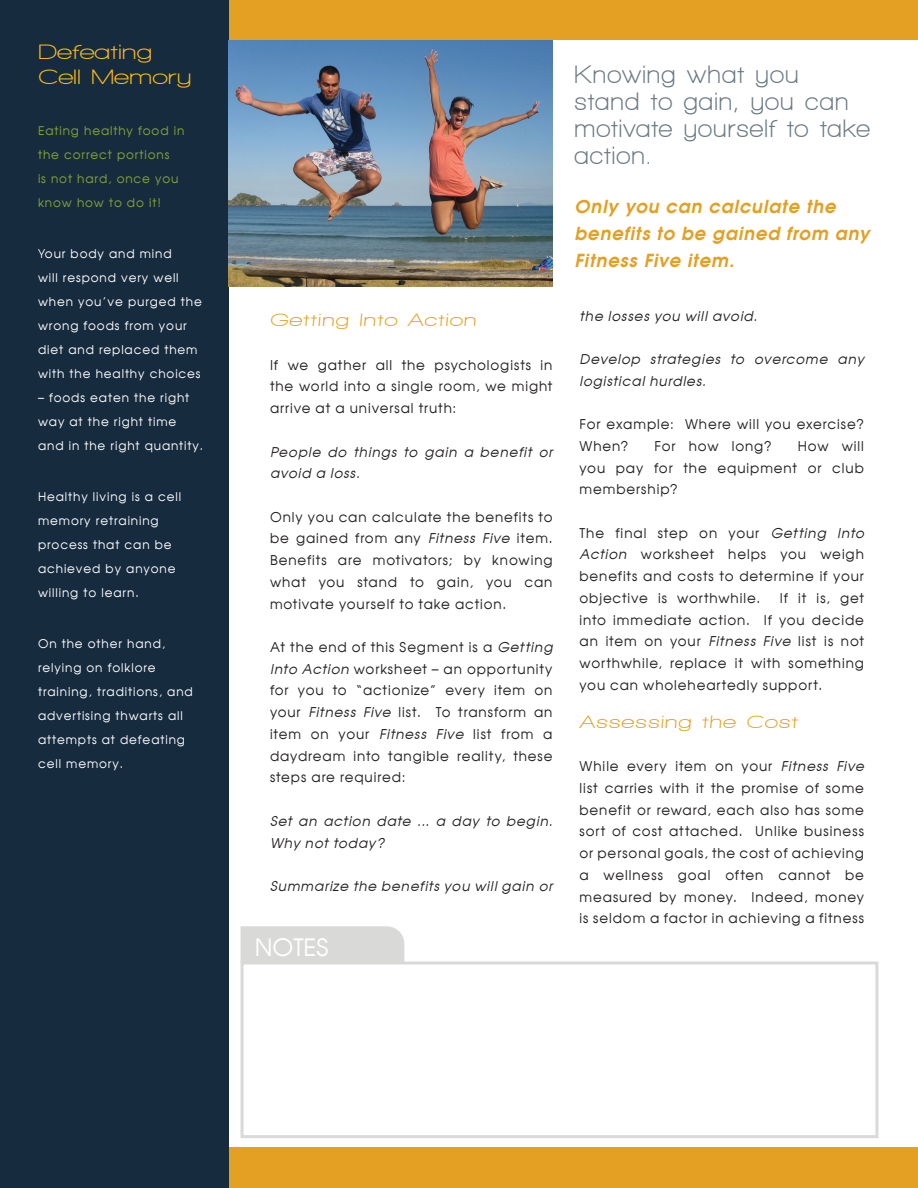
<style>
.page{position:relative;width:918px;height:1188px;background:#e3a023}
.page>*{position:absolute;margin:0;border:0;box-sizing:border-box;transform-origin:0 0}
.t1{font:700 25.5px/27px "Walkway";letter-spacing:.04em;color:#6b7a83}
.t2{font:24px "Avalon Plain";color:#fff}
.t3{font:700 21px/25.2px "Walkway Expand";color:#fdbc19}
.t4{font:italic 700 18px/27px "Avalon";letter-spacing:.05em;color:#e3a023}
.t5{font:700 18px "Walkway Expand";color:#e3a023}
.t6{font:13.5px/21.8px "Avalon Plain";letter-spacing:.07em;color:#231f20;text-align:justify}
.t7{font:italic 13.5px/21.8px "Avalon";letter-spacing:.065em;color:#231f20}
.t8{font:12px/24px "Avalon Plain";letter-spacing:.075em;color:#fff}
.t9{font:12px/24px "Avalon Plain";letter-spacing:.075em;color:#82a635}
.s1{font-family:"Avalon";font-style:italic}
</style>
<div class="page">
<div style="left:229px;top:40px;width:689px;height:1108px;background:#fff"></div>
<div style="left:0;top:0;width:229px;height:1188px;background:#172b3f"></div>
<div style="left:241px;top:962px;width:637px;height:176px;background:#fff;border:3px solid #d9dad8"></div>
<div style="left:241px;top:926px;width:163px;height:37px;background:#d9dad8"></div>
<img style="left:229px;top:40px;width:324px;height:247px">
<h3 class="t3" style="left:38px;top:39px;width:155px">Defeating<br>Cell Memory</h3>
<p class="t9" style="left:38px;top:119px;width:148px">Eating healthy food in the correct portions<br>is not hard, once you know how to do it!</p>
<p class="t8" style="left:38px;top:242px;width:165px">Your body and mind<br>will respond very well when you’ve purged the wrong foods from your diet and replaced them with the healthy choices</p>
<p class="t8" style="left:38px;top:386px;width:167px">– foods eaten the right way at the right time and in the right quantity.</p>
<p class="t8" style="left:38px;top:485px;width:145px">Healthy living is a cell memory retraining process that can be achieved by anyone willing to learn.</p>
<p class="t8" style="left:38px;top:632px;width:156px">On the other hand, relying on folklore training, traditions, and advertising thwarts all attempts at defeating cell memory.</p>
<h3 class="t5" style="left:270px;top:311px;width:209px">Getting Into Action</h3>
<p class="t6" style="left:270px;top:354px;width:284px">If we gather all the psychologists in the world into a single room, we might arrive at a universal truth:</p>
<p class="t7" style="left:270px;top:441px;width:284px">People do things to gain a benefit or avoid a loss.</p>
<p class="t6" style="left:270px;top:506px;width:284px">Only you can calculate the benefits to be gained from any <span class="s1">Fitness Five</span> item.<br>Benefits are motivators; by knowing what you stand to gain, you can motivate yourself to take action.</p>
<p class="t6" style="left:270px;top:636px;width:284px">At the end of this Segment is a <span class="s1">Getting Into Action</span> worksheet – an opportunity for you to “actionize” every item on your <span class="s1">Fitness Five</span> list. To transform an item on your <span class="s1">Fitness Five</span> list from a daydream into tangible reality, these steps are required:</p>
<p class="t7" style="left:270px;top:810px;width:284px">Set an action date ... a day to begin.<br>Why not today?</p>
<p class="t7" style="left:270px;top:875px;width:284px">Summarize the benefits you will gain or</p>
<h2 class="t2" style="left:255px;top:932px;width:75px">NOTES</h2>
<h1 class="t1" style="left:574px;top:61px;width:297px">Knowing what you<br>stand to gain, you can motivate yourself to take action.</h1>
<h3 class="t4" style="left:574px;top:192px;width:297px">Only you can calculate the benefits to be gained from any<br>Fitness Five item.</h3>
<p class="t7" style="left:580px;top:305px;width:179px">the losses you will avoid.</p>
<p class="t7" style="left:580px;top:348px;width:286px">Develop strategies to overcome any logistical hurdles.</p>
<p class="t6" style="left:580px;top:413px;width:286px">For example: Where will you exercise?<br>When?</p>
<p class="t6" style="left:654px;top:435px;width:119px">For how long?</p>
<p class="t6" style="left:580px;top:435px;width:286px;text-indent:218px">How will you pay for the equipment or club membership?</p>
<p class="t6" style="left:580px;top:522px;width:286px">The final step on your <span class="s1">Getting Into Action</span> worksheet helps you weigh benefits and costs to determine if your objective is worthwhile.</p>
<p class="t6" style="left:580px;top:587px;width:286px;text-indent:200px">If it is, get into immediate action. If you decide an item on your <span class="s1">Fitness Five</span> list is not worthwhile, replace it with something you can wholeheartedly support.</p>
<h3 class="t5" style="left:580px;top:712px;width:221px">Assessing the Cost</h3>
<p class="t6" style="left:580px;top:755px;width:286px">While every item on your <span class="s1">Fitness Five </span>list carries with it the promise of some benefit or reward, each also has some sort of cost attached. Unlike business or personal goals, the cost of achieving a wellness goal often cannot be measured by money. Indeed, money is seldom a factor in achieving a fitness</p>
</div>
